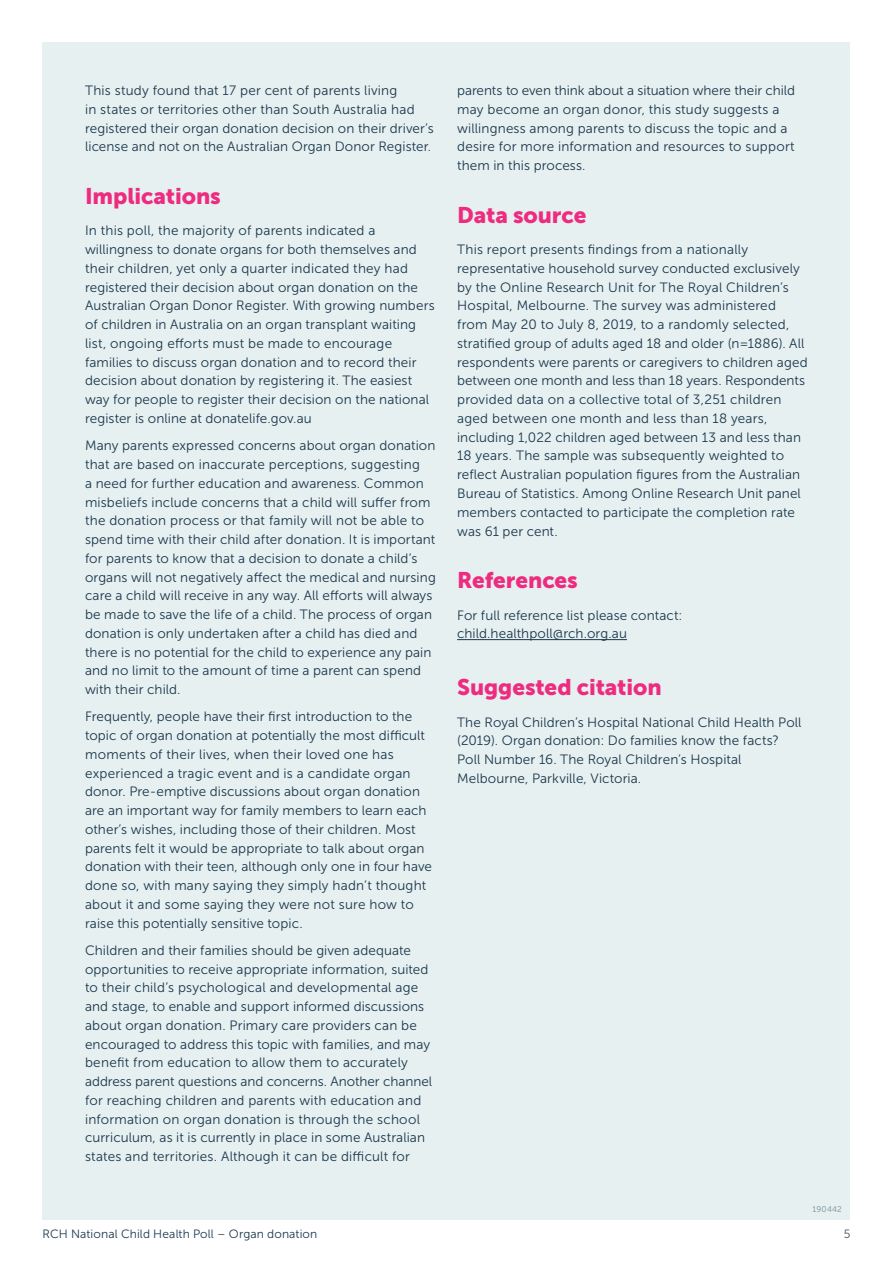
<style>
.page{position:relative;width:893px;height:1263px;background:#fff}
.page>*{position:absolute;margin:0;border:0;box-sizing:border-box;transform-origin:0 0}
.t1{font:22.5px "Museo Sans 900";letter-spacing:-.005em;color:#ee2c7f}
.t2{font:13.5px/18.8px "Museo Sans 300";letter-spacing:.01em;color:#1a374b}
.t3{font:12px "Museo Sans 300";letter-spacing:.01em;color:#1a374b}
.t4{font:12px "Museo Sans 300";color:#3b5566}
.t5{font:8.25px "Museo Sans 300";letter-spacing:.03em;color:#758c99}
</style>
<div class="page">
<div style="left:43px;top:43px;width:807px;height:1177px;background:#e7f0f1"></div>
<hr style="left:457px;top:639px;width:170px;height:1px;background:#1a374b">
<p class="t2" style="left:85px;top:81px;width:350px">This study found that 17 per cent of parents living<br>in states or territories other than South Australia had registered their organ donation decision on their driver’s license and not on the Australian Organ Donor Register.</p>
<h1 class="t1" style="left:85px;top:183px;width:137px">Implications</h1>
<p class="t2" style="left:85px;top:222px;width:351px">In this poll, the majority of parents indicated a willingness to donate organs for both themselves and their children, yet only a quarter indicated they had registered their decision about organ donation on the Australian Organ Donor Register. With growing numbers of children in Australia on an organ transplant waiting list, ongoing efforts must be made to encourage families to discuss organ donation and to record their decision about donation by registering it. The easiest way for people to register their decision on the national register is online at donatelife.gov.au</p>
<p class="t2" style="left:85px;top:436px;width:352px">Many parents expressed concerns about organ donation that are based on inaccurate perceptions, suggesting<br>a need for further education and awareness. Common misbeliefs include concerns that a child will suffer from the donation process or that family will not be able to spend time with their child after donation. It is important for parents to know that a decision to donate a child’s organs will not negatively affect the medical and nursing care a child will receive in any way. All efforts will always be made to save the life of a child. The process of organ donation is only undertaken after a child has died and there is no potential for the child to experience any pain and no limit to the amount of time a parent can spend with their child.</p>
<p class="t2" style="left:85px;top:707px;width:348px">Frequently, people have their first introduction to the topic of organ donation at potentially the most difficult moments of their lives, when their loved one has experienced a tragic event and is a candidate organ donor. Pre-emptive discussions about organ donation are an important way for family members to learn each other’s wishes, including those of their children. Most parents felt it would be appropriate to talk about organ donation with their teen, although only one in four have done so, with many saying they simply hadn’t thought about it and some saying they were not sure how to raise this potentially sensitive topic.</p>
<p class="t2" style="left:85px;top:941px;width:349px">Children and their families should be given adequate opportunities to receive appropriate information, suited to their child’s psychological and developmental age and stage, to enable and support informed discussions about organ donation. Primary care providers can be encouraged to address this topic with families, and may benefit from education to allow them to accurately address parent questions and concerns. Another channel for reaching children and parents with education and information on organ donation is through the school curriculum, as it is currently in place in some Australian states and territories. Although it can be difficult for</p>
<p class="t2" style="left:457px;top:81px;width:339px">parents to even think about a situation where their child may become an organ donor, this study suggests a willingness among parents to discuss the topic and a desire for more information and resources to support them in this process.</p>
<h1 class="t1" style="left:457px;top:202px;width:131px">Data source</h1>
<p class="t2" style="left:457px;top:240px;width:352px">This report presents findings from a nationally representative household survey conducted exclusively by the Online Research Unit for The Royal Children’s Hospital, Melbourne. The survey was administered from May 20 to July 8, 2019, to a randomly selected, stratified group of adults aged 18 and older (n=1886). All respondents were parents or caregivers to children aged between one month and less than 18 years. Respondents provided data on a collective total of 3,251 children aged between one month and less than 18 years, including 1,022 children aged between 13 and less than 18 years. The sample was subsequently weighted to reflect Australian population figures from the Australian Bureau of Statistics. Among Online Research Unit panel members contacted to participate the completion rate was 61 per cent.</p>
<h1 class="t1" style="left:457px;top:567px;width:122px">References</h1>
<p class="t2" style="left:457px;top:606px;width:227px">For full reference list please contact: child.healthpoll@rch.org.au</p>
<h1 class="t1" style="left:457px;top:674px;width:206px">Suggested citation</h1>
<p class="t2" style="left:457px;top:713px;width:346px">The Royal Children’s Hospital National Child Health Poll (2019). Organ donation: Do families know the facts?<br>Poll Number 16. The Royal Children’s Hospital Melbourne, Parkville, Victoria.</p>
<p class="t5" style="left:812px;top:1205px;width:31px">190442</p>
<p class="t3" style="left:43px;top:1227px;width:276px">RCH National Child Health Poll – Organ donation</p>
<p class="t4" style="left:844px;top:1227px;width:8px">5</p>
</div>
